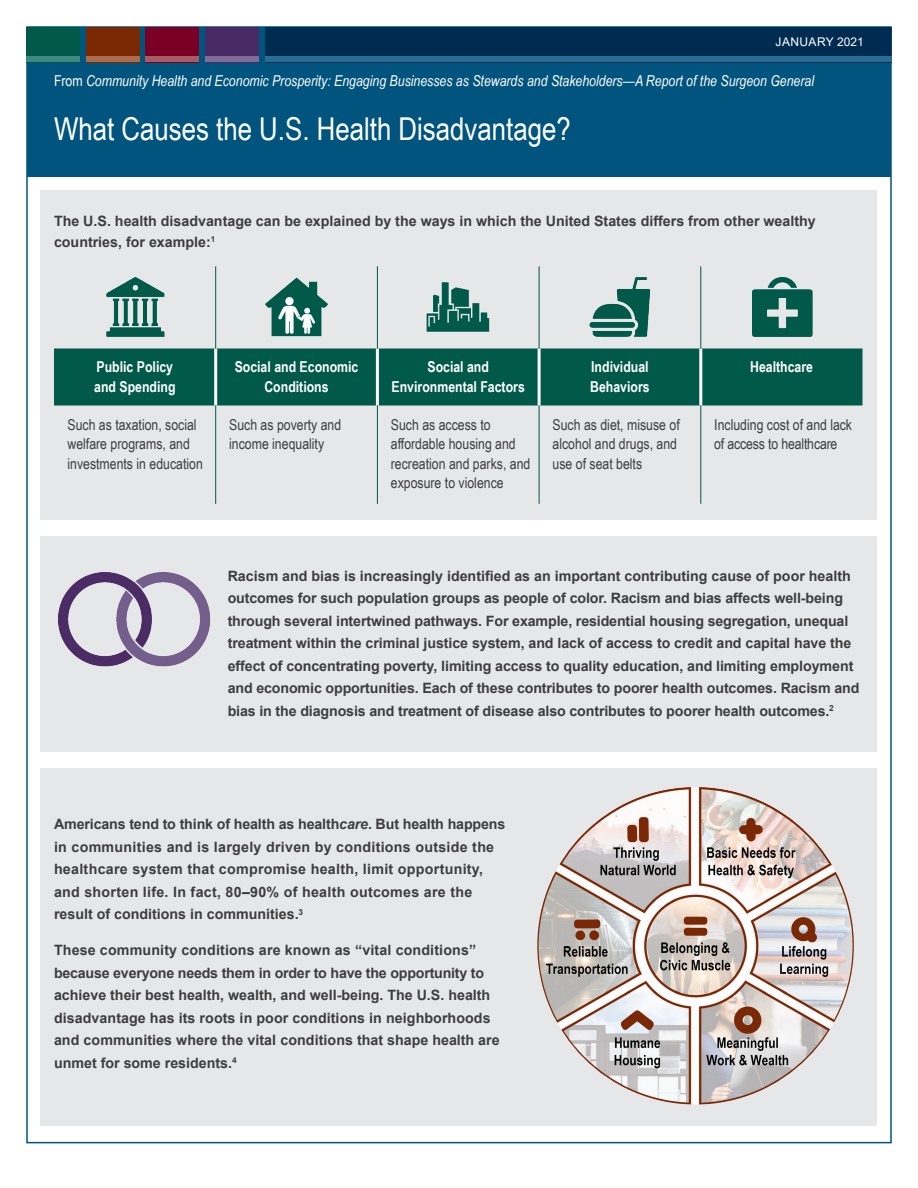
<style>
.page{position:relative;width:918px;height:1188px;background:#fff}
.page>*{position:absolute;margin:0;border:0;box-sizing:border-box;transform-origin:0 0}
.t1{font:31.5px "Arial Narrow";color:#fff}
.Table_Column_Left{font:15px/19.5px "Arial Narrow";color:#3e3e3f}
.t2{font:italic 15px "Arial Narrow";color:#fff}
.Table_Column_Heads{font:700 15px/19.5px "Arial Narrow";color:#fff}
.Paragraph_Bold{font:700 14.25px/22.5px "Arial";color:#3e3e3f}
.Paragraph_Bold-2{font:700 14.25px/22.5px "Arial";letter-spacing:.02em;color:#3e3e3f}
.Paragraph{font:12px "Arial";letter-spacing:.035em;color:#fff}
.s1{font-style:normal}
.s2{font-style:italic}
</style>
<div class="page">
<div style="left:27px;top:27px;width:864px;height:149px;background:#00547e"></div>
<div style="left:265px;top:27px;width:627px;height:35px;background:#002c51"></div>
<div style="left:265px;top:57px;width:627px;height:5px;background:#296c94"></div>
<div style="left:26px;top:27px;width:53px;height:35px;background:#005949"></div>
<div style="left:26px;top:57px;width:53px;height:5px;background:#3e8a80"></div>
<div style="left:206px;top:27px;width:53px;height:35px;background:#4a2a64"></div>
<div style="left:206px;top:57px;width:53px;height:5px;background:#7e6b96"></div>
<div style="left:86px;top:27px;width:53px;height:35px;background:#7a2801"></div>
<div style="left:86px;top:57px;width:53px;height:5px;background:#ab6b4d"></div>
<div style="left:146px;top:27px;width:53px;height:35px;background:#790024"></div>
<div style="left:146px;top:57px;width:53px;height:5px;background:#a95b63"></div>
<div style="left:40px;top:191px;width:838px;height:329px;background:#e6e7e9"></div>
<div style="left:40px;top:536px;width:838px;height:216px;background:#e6e7e9"></div>
<div style="left:40px;top:768px;width:838px;height:358px;background:#e6e7e9"></div>
<div style="left:54px;top:349px;width:808px;height:57px;background:#005949"></div>
<hr style="left:214px;top:349px;width:3px;height:57px;background:#fff">
<hr style="left:376px;top:349px;width:3px;height:57px;background:#fff">
<hr style="left:538px;top:349px;width:3px;height:57px;background:#fff">
<hr style="left:699px;top:349px;width:3px;height:57px;background:#fff">
<hr style="left:215px;top:266px;width:1px;height:83px;background:#005949">
<hr style="left:377px;top:266px;width:1px;height:83px;background:#005949">
<hr style="left:539px;top:266px;width:1px;height:83px;background:#005949">
<hr style="left:700px;top:266px;width:1px;height:83px;background:#005949">
<hr style="left:215px;top:406px;width:1px;height:98px;background:#005949">
<hr style="left:377px;top:406px;width:1px;height:98px;background:#005949">
<hr style="left:539px;top:406px;width:1px;height:98px;background:#005949">
<hr style="left:700px;top:406px;width:1px;height:98px;background:#005949">
<img style="left:106px;top:277px;width:59px;height:60px">
<img style="left:265px;top:277px;width:63px;height:60px">
<img style="left:426px;top:282px;width:64px;height:50px">
<img style="left:589px;top:277px;width:62px;height:60px">
<img style="left:752px;top:277px;width:61px;height:60px">
<img style="left:58px;top:572px;width:153px;height:95px">
<img style="left:537px;top:787px;width:317px;height:318px">
<p class="Paragraph" style="left:776px;top:34px;width:90px">JANUARY 2021</p>
<h1 class="t2" style="left:54px;top:70px;width:762px"><span class="s1">From</span> Community Health and Economic Prosperity: Engaging Businesses as Stewards and Stakeholders—A Report of the Surgeon General</h1>
<h1 class="t1" style="left:54px;top:106px;width:518px">What Causes the U.S. Health Disadvantage?</h1>
<p class="Paragraph_Bold" style="left:54px;top:211px;width:763px;line-height:21px">The U.S. health disadvantage can be explained by the ways in which the United States differs from other wealthy countries, for example:<sup>1</sup></p>
<p class="Table_Column_Heads" style="left:94px;top:356px;width:83px">Public Policy and Spending</p>
<p class="Table_Column_Heads" style="left:235px;top:356px;width:125px;text-align:center">Social and Economic<br>Conditions</p>
<p class="Table_Column_Heads" style="left:392px;top:356px;width:135px;text-align:center">Social and<br>Environmental Factors</p>
<p class="Table_Column_Heads" style="left:590px;top:356px;width:61px">Individual<br>Behaviors</p>
<p class="Table_Column_Heads" style="left:750px;top:356px;width:64px">Healthcare</p>
<p class="Table_Column_Left" style="left:68px;top:414px;width:137px">Such as taxation, social welfare programs, and investments in education</p>
<p class="Table_Column_Left" style="left:229px;top:414px;width:114px">Such as poverty and income inequality</p>
<p class="Table_Column_Left" style="left:391px;top:414px;width:141px">Such as access to affordable housing and recreation and parks, and exposure to violence</p>
<p class="Table_Column_Left" style="left:553px;top:414px;width:129px">Such as diet, misuse of alcohol and drugs, and use of seat belts</p>
<p class="Table_Column_Left" style="left:714px;top:414px;width:139px">Including cost of and lack of access to healthcare</p>
<p class="Paragraph_Bold" style="left:228px;top:564px;width:633px">Racism and bias is increasingly identified as an important contributing cause of poor health outcomes for such population groups as people of color. Racism and bias affects well-being through several intertwined pathways. For example, residential housing segregation, unequal treatment within the criminal justice system, and lack of access to credit and capital have the effect of concentrating poverty, limiting access to quality education, and limiting employment and economic opportunities. Each of these contributes to poorer health outcomes. Racism and bias in the diagnosis and treatment of disease also contributes to poorer health outcomes.<sup>2</sup></p>
<p class="Paragraph_Bold-2" style="left:54px;top:813px;width:453px">Americans tend to think of health as health<span class="s2">care</span>. But health happens in communities and is largely driven by conditions outside the healthcare system that compromise health, limit opportunity, and shorten life. In fact, 80–90% of health outcomes are the result of conditions in communities.<sup>3</sup></p>
<p class="Paragraph_Bold" style="left:54px;top:939px;width:447px">These community conditions are known as “vital conditions” because everyone needs them in order to have the opportunity to achieve their best health, wealth, and well-being. The U.S. health disadvantage has its roots in poor conditions in neighborhoods and communities where the vital conditions that shape health are unmet for some residents.<sup>4</sup></p>
</div>
